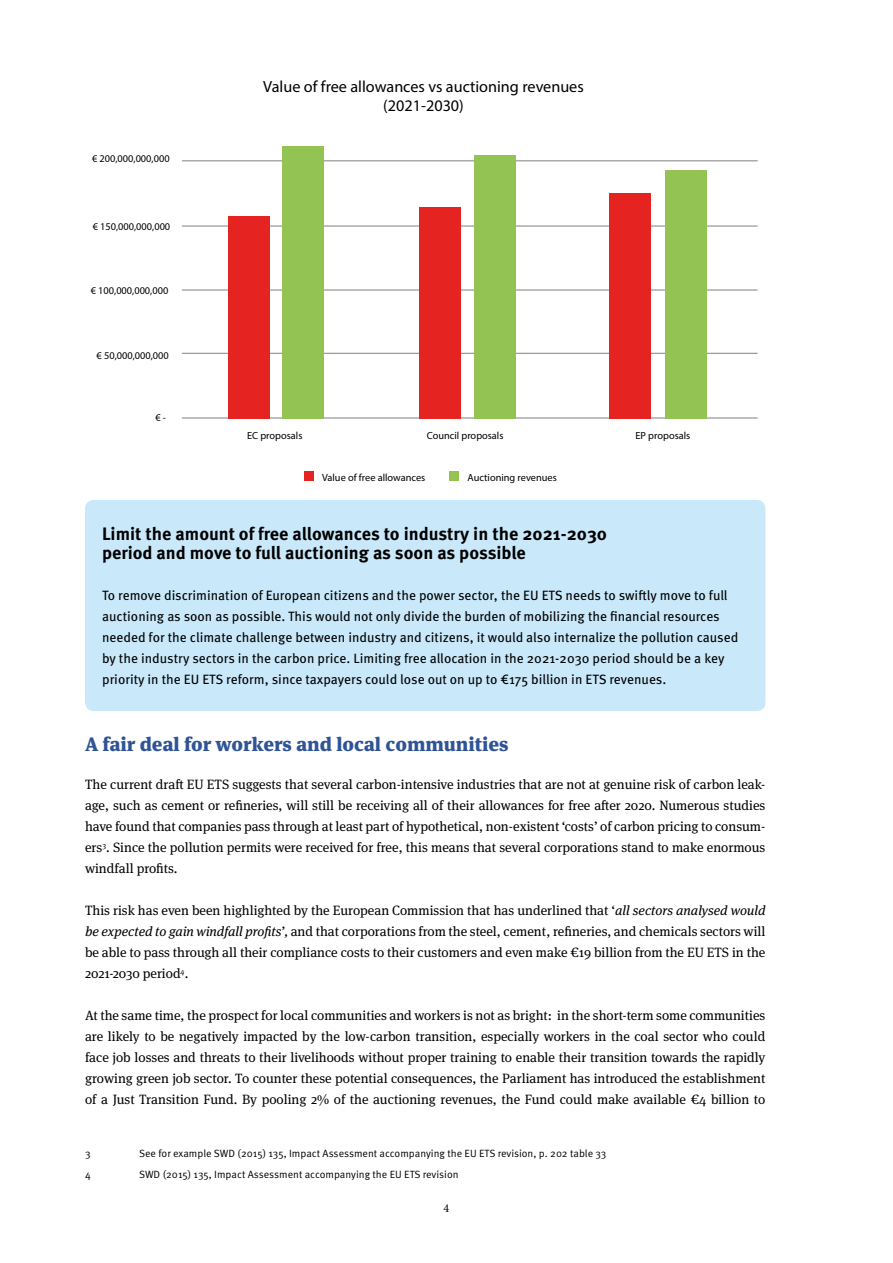
<style>
.page{position:relative;width:893px;height:1263px;background:#fff}
.page>*{position:absolute;margin:0;border:0;box-sizing:border-box;transform-origin:0 0}
.t1{font:900 19.5px "Meta Serif Pro";color:#2f5496}
.t2{font:700 18px/19.4px "Meta Pro";color:#000}
.t3{font:16.2px/19.5px "Myriad Pro";color:#000;text-align:center}
.t4{font:13.5px/21px "Meta Serif Pro";color:#000;text-align:justify}
.t5{font:13.5px/21px "Meta Pro";color:#000}
.t6{font:12px "Minion Pro";color:#000}
.t7{font:10.5px "Meta Pro Norm";color:#000}
.t8{font:10.35px "Myriad Pro";color:#000}
.s1{font-style:italic}
</style>
<div class="page">
<div style="left:85px;top:500px;width:680px;height:211px;background:#c9e9fb;border-radius:9px"></div>
<hr style="left:182px;top:417px;width:576px;height:2px;background:#9d9d9c">
<hr style="left:182px;top:353px;width:576px;height:1px;background:#9d9d9c">
<hr style="left:182px;top:289px;width:576px;height:2px;background:#9d9d9c">
<hr style="left:182px;top:225px;width:576px;height:2px;background:#9d9d9c">
<hr style="left:182px;top:160px;width:576px;height:1px;background:#9d9d9c">
<div style="left:228px;top:216px;width:42px;height:203px;background:#e52320"></div>
<div style="left:419px;top:208px;width:41px;height:211px;background:#e52320"></div>
<div style="left:610px;top:193px;width:41px;height:226px;background:#e52320"></div>
<div style="left:665px;top:170px;width:42px;height:249px;background:#93c353"></div>
<div style="left:474px;top:155px;width:41px;height:264px;background:#93c353"></div>
<div style="left:283px;top:146px;width:41px;height:273px;background:#93c353"></div>
<div style="left:304px;top:471px;width:10px;height:10px;background:#e52320"></div>
<div style="left:449px;top:471px;width:10px;height:10px;background:#93c353"></div>
<p class="t8" style="left:92px;top:152px;width:79px">€ 200,000,000,000</p>
<p class="t8" style="left:93px;top:220px;width:79px">€ 150,000,000,000</p>
<p class="t8" style="left:91px;top:284px;width:79px">€ 100,000,000,000</p>
<p class="t8" style="left:97px;top:349px;width:74px">€ 50,000,000,000</p>
<p class="t8" style="left:155px;top:411px;width:12px">€ -</p>
<p class="t3" style="left:263px;top:76px;width:322px">Value of free allowances vs auctioning revenues (2021-2030)</p>
<p class="t8" style="left:247px;top:429px;width:57px">EC proposals</p>
<p class="t8" style="left:427px;top:429px;width:78px">Council proposals</p>
<p class="t8" style="left:635px;top:429px;width:56px">EP proposals</p>
<p class="t8" style="left:467px;top:471px;width:91px">Auctioning revenues</p>
<p class="t8" style="left:322px;top:471px;width:105px">Value of free allowances</p>
<h2 class="t2" style="left:102px;top:523px;width:507px">Limit the amount of free allowances to industry in the 2021-2030 period and move to full auctioning as soon as possible</h2>
<p class="t5" style="left:102px;top:584px;width:638px">To remove discrimination of European citizens and the power sector, the EU ETS needs to swiftly move to full auctioning as soon as possible. This would not only divide the burden of mobilizing the financial resources needed for the climate challenge between industry and citizens, it would also internalize the pollution caused by the industry sectors in the carbon price. Limiting free allocation in the 2021-2030 period should be a key priority in the EU ETS reform, since taxpayers could lose out on up to €175 billion in ETS revenues.</p>
<h1 class="t1" style="left:85px;top:727px;width:425px">A fair deal for workers and local communities</h1>
<p class="t4" style="left:85px;top:773px;width:682px">The current draft EU ETS suggests that several carbon-intensive industries that are not at genuine risk of carbon leak&shy;age, such as cement or refineries, will still be receiving all of their allowances for free after 2020. Numerous studies have found that companies pass through at least part of hypothetical, non-existent ‘costs’ of carbon pricing to consum&shy;ers<sup>3</sup>. Since the pollution permits were received for free, this means that several corporations stand to make enormous windfall profits.</p>
<p class="t4" style="left:85px;top:899px;width:682px">This risk has even been highlighted by the European Commission that has underlined that ‘<span class="s1">all sectors analysed would be expected to gain windfall profits’,</span> and that corporations from the steel, cement, refineries, and chemicals sectors will be able to pass through all their compliance costs to their customers and even make €19 billion from the EU ETS in the 2021-2030 period<sup>4</sup>.</p>
<p class="t4" style="left:85px;top:1004px;width:682px">At the same time, the prospect for local communities and workers is not as bright: in the short-term some communities are likely to be negatively impacted by the low-carbon transition, especially workers in the coal sector who could face job losses and threats to their livelihoods without proper training to enable their transition towards the rapidly growing green job sector. To counter these potential consequences, the Parliament has introduced the establishment of a Just Transition Fund. By pooling 2% of the auctioning revenues, the Fund could make available €4 billion to</p>
<p class="t7" style="left:85px;top:1145px;width:7px">3</p>
<p class="t7" style="left:139px;top:1145px;width:469px">See for example SWD (2015) 135, Impact Assessment accompanying the EU ETS revision, p. 202 table 33</p>
<p class="t7" style="left:85px;top:1166px;width:7px">4</p>
<p class="t7" style="left:139px;top:1166px;width:321px">SWD (2015) 135, Impact Assessment accompanying the EU ETS revision</p>
<p class="t6" style="left:444px;top:1200px;width:7px">4</p>
</div>
